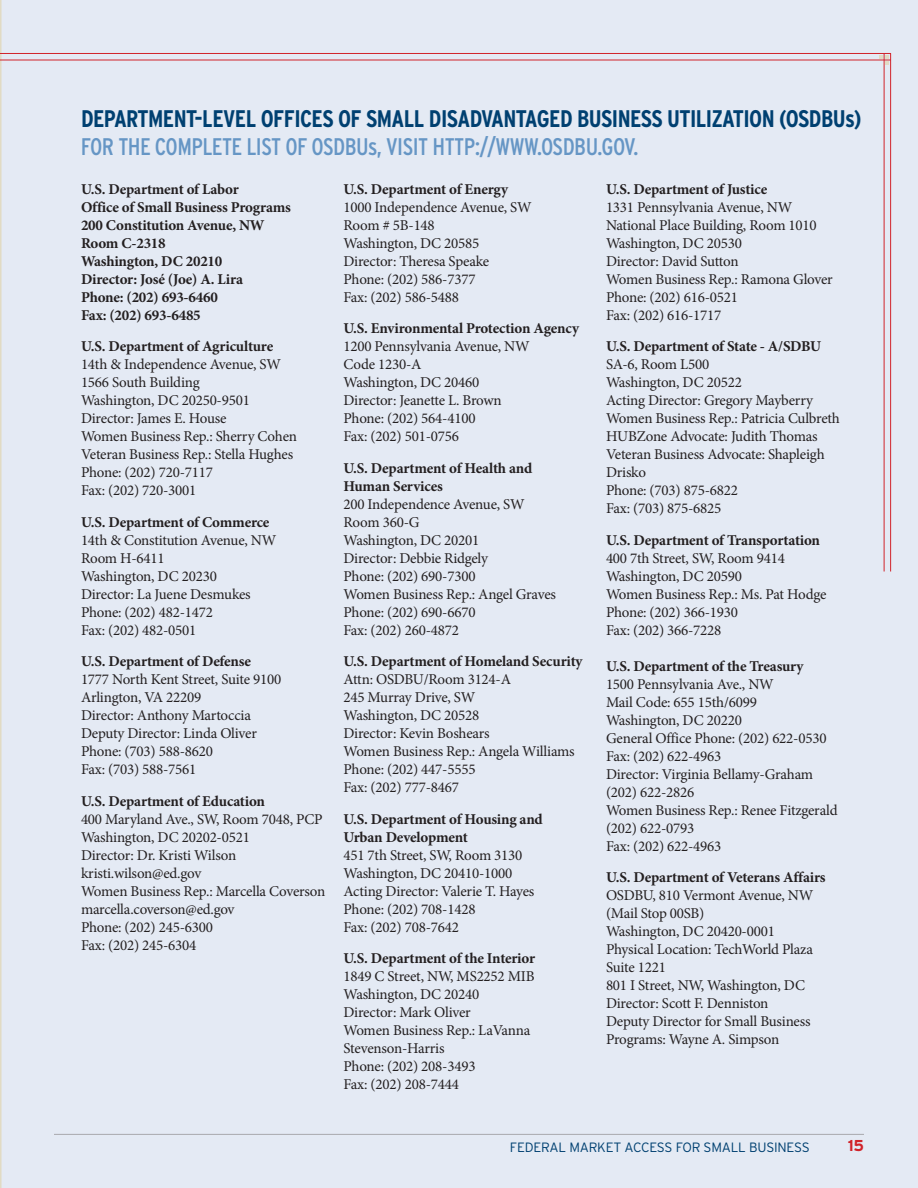
<style>
.page{position:relative;width:918px;height:1188px;background:#e4eaf4}
.page>*{position:absolute;margin:0;border:0;box-sizing:border-box;transform-origin:0 0}
.t1{font:700 condensed 24px "Interstate";letter-spacing:-.025em;color:#004071}
.t2{font:condensed 24px "Interstate";letter-spacing:-.025em;color:#6696c5}
.t3{font:700 15.75px "Interstate";color:#d1232a}
.t4{font:15px/18px "Minion Pro";letter-spacing:-.015em;color:#231f20}
.t5{font:700 15px/18px "Minion Pro";letter-spacing:-.015em;color:#231f20}
.t6{font:300 13.5px "Interstate";letter-spacing:-.015em;color:#004071}
</style>
<div class="page">
<hr style="left:54px;top:1134px;width:810px;height:1px;background:#a8a9ad">
<hr style="left:0;top:53px;width:891px;height:1px;background:#d1232a">
<hr style="left:0;top:60px;width:891px;height:1px;background:#d1232a">
<hr style="left:884px;top:53px;width:1px;height:519px;background:#d1232a">
<hr style="left:890px;top:53px;width:1px;height:519px;background:#d1232a">
<svg style="left:879px;top:55px;width:10px;height:10px"></svg>
<h1 class="t1" style="left:81px;top:105px;width:782px">DEPARTMENT-LEVEL OFFICES OF SMALL DISADVANTAGED BUSINESS UTILIZATION (OSDBUS)</h1>
<h1 class="t2" style="left:81px;top:133px;width:86px">FORTHE COMPLETE</h1>
<h1 class="t2" style="left:246px;top:133px;width:10px">LIST</h1>
<h1 class="t2" style="left:285px;top:133px;width:159px">OF OSDBUS, VISIT HTTP</h1>
<h1 class="t2" style="left:475px;top:133px;width:79px">://WWW.OSDBU</h1>
<h1 class="t2" style="left:597px;top:133px;width:43px">.GOV.</h1>
<p class="t5" style="left:81px;top:180px;width:212px">U.S. Department of Labor<br>Office of Small Business Programs<br>200 Constitution Avenue, NW<br>Room C-2318<br>Washington, DC 20210<br>Director: José (Joe) A. Lira<br>Phone: (202) 693-6460<br>Fax: (202) 693-6485</p>
<p class="t5" style="left:81px;top:337px;width:194px">U.S. Department of Agriculture</p>
<p class="t4" style="left:81px;top:356px;width:218px">14th &amp; Independence Avenue, SW<br>1566 South Building<br>Washington, DC 20250-9501<br>Director: James E. House<br>Women Business Rep.: Sherry Cohen<br>Veteran Business Rep.: Stella Hughes<br>Phone: (202) 720-7117<br>Fax: (202) 720-3001</p>
<p class="t5" style="left:81px;top:513px;width:190px">U.S. Department of Commerce</p>
<p class="t4" style="left:81px;top:531px;width:197px">14th &amp; Constitution Avenue, NW<br>Room H-6411<br>Washington, DC 20230<br>Director: La Juene Desmukes<br>Phone: (202) 482-1472<br>Fax: (202) 482-0501</p>
<p class="t5" style="left:81px;top:652px;width:172px">U.S. Department of Defense</p>
<p class="t4" style="left:81px;top:671px;width:202px">1777 North Kent Street, Suite 9100<br>Arlington, VA 22209<br>Director: Anthony Martoccia<br>Deputy Director: Linda Oliver<br>Phone: (703) 588-8620<br>Fax: (703) 588-7561</p>
<p class="t5" style="left:81px;top:792px;width:186px">U.S. Department of Education</p>
<p class="t4" style="left:81px;top:810px;width:246px">400 Maryland Ave., SW, Room 7048, PCP<br>Washington, DC 20202-0521<br>Director: Dr. Kristi Wilson kristi.wilson@ed.gov<br>Women Business Rep.: Marcella Coverson marcella.coverson@ed.gov<br>Phone: (202) 245-6300<br>Fax: (202) 245-6304</p>
<p class="t5" style="left:344px;top:180px;width:166px">U.S. Department of Energy</p>
<p class="t4" style="left:344px;top:198px;width:190px">1000 Independence Avenue, SW<br>Room # 5B-148<br>Washington, DC 20585<br>Director: Theresa Speake<br>Phone: (202) 586-7377<br>Fax: (202) 586-5488</p>
<p class="t5" style="left:344px;top:319px;width:237px">U.S. Environmental Protection Agency</p>
<p class="t4" style="left:344px;top:338px;width:188px">1200 Pennsylvania Avenue, NW<br>Code 1230-A<br>Washington, DC 20460<br>Director: Jeanette L. Brown<br>Phone: (202) 564-4100<br>Fax: (202) 501-0756</p>
<p class="t5" style="left:344px;top:459px;width:190px">U.S. Department of Health and<br>Human Services</p>
<p class="t4" style="left:344px;top:495px;width:214px">200 Independence Avenue, SW<br>Room 360-G<br>Washington, DC 20201<br>Director: Debbie Ridgely<br>Phone: (202) 690-7300<br>Women Business Rep.: Angel Graves<br>Phone: (202) 690-6670<br>Fax: (202) 260-4872</p>
<p class="t5" style="left:344px;top:652px;width:241px">U.S. Department of Homeland Security</p>
<p class="t4" style="left:344px;top:671px;width:233px">Attn: OSDBU/Room 3124-A<br>245 Murray Drive, SW<br>Washington, DC 20528<br>Director: Kevin Boshears<br>Women Business Rep.: Angela Williams<br>Phone: (202) 447-5555<br>Fax: (202) 777-8467</p>
<p class="t5" style="left:344px;top:810px;width:201px">U.S. Department of Housing and<br>Urban Development</p>
<p class="t4" style="left:344px;top:846px;width:192px">451 7th Street, SW, Room 3130<br>Washington, DC 20410-1000<br>Acting Director: Valerie T. Hayes<br>Phone: (202) 708-1428<br>Fax: (202) 708-7642</p>
<p class="t5" style="left:344px;top:949px;width:193px">U.S. Department of the Interior</p>
<p class="t4" style="left:344px;top:968px;width:193px">1849 C Street, NW, MS2252 MIB<br>Washington, DC 20240<br>Director: Mark Oliver<br>Women Business Rep.: LaVanna<br>Stevenson-Harris<br>Phone: (202) 208-3493<br>Fax: (202) 208-7444</p>
<p class="t5" style="left:606px;top:180px;width:163px">U.S. Department of Justice</p>
<p class="t4" style="left:606px;top:198px;width:228px">1331 Pennsylvania Avenue, NW<br>National Place Building, Room 1010<br>Washington, DC 20530<br>Director: David Sutton<br>Women Business Rep.: Ramona Glover<br>Phone: (202) 616-0521<br>Fax: (202) 616-1717</p>
<p class="t5" style="left:606px;top:337px;width:217px">U.S. Department of State - A/SDBU</p>
<p class="t4" style="left:606px;top:356px;width:235px">SA-6, Room L500<br>Washington, DC 20522<br>Acting Director: Gregory Mayberry<br>Women Business Rep.: Patricia Culbreth<br>HUBZone Advocate: Judith Thomas<br>Veteran Business Advocate: Shapleigh<br>Drisko<br>Phone: (703) 875-6822<br>Fax: (703) 875-6825</p>
<p class="t5" style="left:606px;top:531px;width:216px">U.S. Department of Transportation</p>
<p class="t4" style="left:606px;top:549px;width:222px">400 7th Street, SW, Room 9414<br>Washington, DC 20590<br>Women Business Rep.: Ms. Pat Hodge<br>Phone: (202) 366-1930<br>Fax: (202) 366-7228</p>
<p class="t5" style="left:606px;top:657px;width:199px">U.S. Department of the Treasury</p>
<p class="t4" style="left:606px;top:675px;width:233px">1500 Pennsylvania Ave., NW<br>Mail Code: 655 15th/6099<br>Washington, DC 20220<br>General Office Phone: (202) 622-0530<br>Fax: (202) 622-4963<br>Director: Virginia Bellamy-Graham (202) 622-2826<br>Women Business Rep.: Renee Fitzgerald (202) 622-0793<br>Fax: (202) 622-4963</p>
<p class="t5" style="left:606px;top:868px;width:221px">U.S. Department of Veterans Affairs</p>
<p class="t4" style="left:606px;top:887px;width:209px">OSDBU, 810 Vermont Avenue, NW (Mail Stop 00SB)<br>Washington, DC 20420-0001<br>Physical Location: TechWorld Plaza<br>Suite 1221<br>801 I Street, NW, Washington, DC<br>Director: Scott F. Denniston<br>Deputy Director for Small Business<br>Programs: Wayne A. Simpson</p>
<p class="t6" style="left:510px;top:1140px;width:301px">FEDERAL MARKET ACCESS FOR SMALL BUSINESS</p>
<p class="t3" style="left:848px;top:1137px;width:18px">15</p>
</div>
